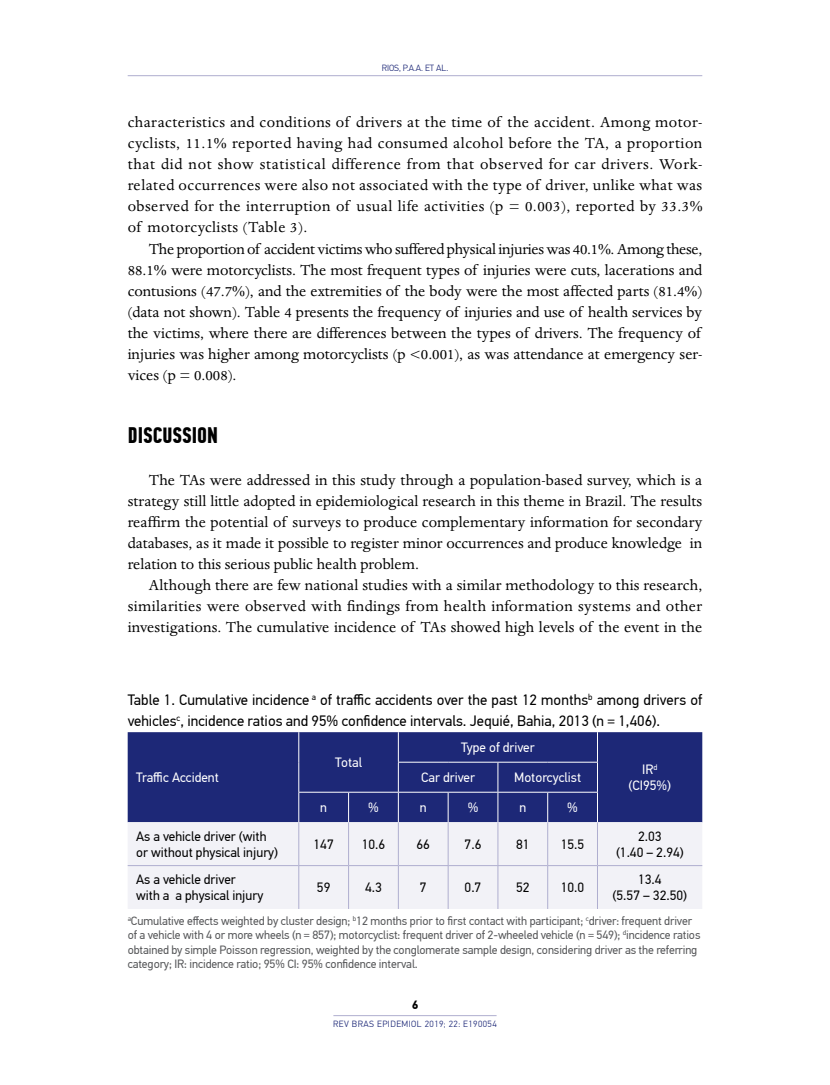
<style>
.page{position:relative;width:830px;height:1085px;background:#fff}
.page>*{position:absolute;margin:0;border:0;box-sizing:border-box;transform-origin:0 0}
.t1{font:700 22.5px "PF Din Text Comp Pro";color:#000}
.t2{font:16.5px/21px "Dante MT Std";color:#000;text-align:justify}
.t3{font:15px/21px "PF Din Text Pro";color:#000}
.t4{font:13.5px/16.2px "PF Din Text Pro";color:#000}
.t5{font:13.5px/16.2px "PF Din Text Pro";color:#fff;text-align:center}
.t6{font:12px/14.4px "PF Din Text Pro";letter-spacing:-.01em;color:#58595b}
.t7{font:700 12px "PF Din Text Pro";color:#000}
.t8{font:300 9px "PF Din Text Pro";letter-spacing:.05em;color:#1d2877}
</style>
<div class="page">
<hr style="left:128px;top:75px;width:574px;height:1px;background:#afaecf">
<hr style="left:333px;top:1015px;width:163px;height:1px;background:#afaecf">
<div style="left:128px;top:732px;width:574px;height:90px;background:#1d2877"></div>
<div style="left:128px;top:822px;width:574px;height:86px;background:#f2f2f7"></div>
<hr style="left:298px;top:822px;width:1px;height:43px;background:#afaecf">
<hr style="left:348px;top:822px;width:1px;height:43px;background:#afaecf">
<hr style="left:398px;top:822px;width:1px;height:43px;background:#afaecf">
<hr style="left:447px;top:822px;width:1px;height:43px;background:#afaecf">
<hr style="left:497px;top:822px;width:1px;height:43px;background:#afaecf">
<hr style="left:547px;top:822px;width:1px;height:43px;background:#afaecf">
<hr style="left:596px;top:822px;width:1px;height:43px;background:#afaecf">
<hr style="left:128px;top:865px;width:170px;height:1px;background:#afaecf">
<hr style="left:298px;top:865px;width:50px;height:1px;background:#afaecf">
<hr style="left:298px;top:865px;width:1px;height:43px;background:#afaecf">
<hr style="left:348px;top:865px;width:50px;height:1px;background:#afaecf">
<hr style="left:348px;top:865px;width:1px;height:43px;background:#afaecf">
<hr style="left:398px;top:865px;width:50px;height:1px;background:#afaecf">
<hr style="left:398px;top:865px;width:1px;height:43px;background:#afaecf">
<hr style="left:448px;top:865px;width:49px;height:1px;background:#afaecf">
<hr style="left:447px;top:865px;width:1px;height:43px;background:#afaecf">
<hr style="left:497px;top:865px;width:50px;height:1px;background:#afaecf">
<hr style="left:497px;top:865px;width:1px;height:43px;background:#afaecf">
<hr style="left:547px;top:865px;width:50px;height:1px;background:#afaecf">
<hr style="left:547px;top:865px;width:1px;height:43px;background:#afaecf">
<hr style="left:597px;top:865px;width:105px;height:1px;background:#afaecf">
<hr style="left:596px;top:865px;width:1px;height:43px;background:#afaecf">
<hr style="left:298px;top:732px;width:1px;height:30px;background:#fff">
<svg style="left:298px;top:762px;width:1px;height:29px"></svg>
<hr style="left:398px;top:761px;width:50px;height:1px;background:#fff">
<svg style="left:398px;top:732px;width:1px;height:59px"></svg>
<hr style="left:448px;top:761px;width:49px;height:1px;background:#fff">
<hr style="left:497px;top:761px;width:50px;height:1px;background:#fff">
<svg style="left:497px;top:762px;width:1px;height:29px"></svg>
<hr style="left:547px;top:761px;width:50px;height:1px;background:#fff">
<svg style="left:596px;top:732px;width:1px;height:59px"></svg>
<hr style="left:298px;top:791px;width:50px;height:1px;background:#fff">
<hr style="left:298px;top:792px;width:1px;height:30px;background:#fff">
<hr style="left:348px;top:791px;width:50px;height:1px;background:#fff">
<hr style="left:348px;top:792px;width:1px;height:30px;background:#fff">
<hr style="left:398px;top:791px;width:50px;height:1px;background:#fff">
<hr style="left:398px;top:792px;width:1px;height:30px;background:#fff">
<hr style="left:448px;top:791px;width:49px;height:1px;background:#fff">
<hr style="left:447px;top:792px;width:1px;height:30px;background:#fff">
<hr style="left:497px;top:791px;width:50px;height:1px;background:#fff">
<hr style="left:497px;top:792px;width:1px;height:30px;background:#fff">
<hr style="left:547px;top:791px;width:50px;height:1px;background:#fff">
<hr style="left:547px;top:792px;width:1px;height:30px;background:#fff">
<hr style="left:596px;top:792px;width:1px;height:30px;background:#fff">
<p class="t8" style="left:381px;top:63px;width:68px">RIOS, P.A.A. ET AL.</p>
<p class="t2" style="left:128px;top:112px;width:576px">characteristics and conditions of drivers at the time of the accident. Among motor&shy;cyclists, 11.1% reported having had consumed alcohol before the TA, a proportion that did not show statistical difference from that observed for car drivers. Work&shy;related occurrences were also not associated with the type of driver, unlike what was observed for the interruption of usual life activities (p = 0.003), reported by 33.3% of motorcyclists (Table 3).</p>
<p class="t2" style="left:128px;top:238px;width:576px;text-indent:21px">The proportion of accident victims who suffered physical injuries was 40.1%. Among these, 88.1% were motorcyclists. The most frequent types of injuries were cuts, lacerations and contusions (47.7%), and the extremities of the body were the most affected parts (81.4%) (data not shown). Table 4 presents the frequency of injuries and use of health services by the victims, where there are differences between the types of drivers. The frequency of injuries was higher among motorcyclists (p &lt;0.001), as was attendance at emergency ser&shy;vices (p = 0.008).</p>
<h1 class="t1" style="left:128px;top:421px;width:92px">DISCUSSION</h1>
<p class="t2" style="left:128px;top:469px;width:576px;text-indent:21px">The TAs were addressed in this study through a population-based survey, which is a strategy still little adopted in epidemiological research in this theme in Brazil. The results reaffirm the potential of surveys to produce complementary information for secondary databases, as it made it possible to register minor occurrences and produce knowledge in relation to this serious public health problem.</p>
<p class="t2" style="left:128px;top:574px;width:576px;text-indent:21px">Although there are few national studies with a similar methodology to this research, similarities were observed with findings from health information systems and other investigations. The cumulative incidence of TAs showed high levels of the event in the</p>
<p class="t3" style="left:128px;top:689px;width:576px">Table 1. Cumulative incidence <sup>a</sup> of traffic accidents over the past 12 months<sup>b</sup> among drivers of vehicles<sup>c</sup>, incidence ratios and 95% confidence intervals. Jequié, Bahia, 2013 (n = 1,406).</p>
<p class="t5" style="left:136px;top:769px;width:84px">Traffic Accident</p>
<p class="t5" style="left:335px;top:754px;width:28px">Total</p>
<p class="t5" style="left:461px;top:739px;width:75px">Type of driver</p>
<p class="t5" style="left:421px;top:769px;width:55px">Car driver</p>
<p class="t5" style="left:514px;top:769px;width:68px">Motorcyclist</p>
<p class="t5" style="left:320px;top:799px;width:8px">n</p>
<p class="t5" style="left:368px;top:799px;width:12px">%</p>
<p class="t5" style="left:419px;top:799px;width:8px">n</p>
<p class="t5" style="left:467px;top:799px;width:12px">%</p>
<p class="t5" style="left:519px;top:799px;width:8px">n</p>
<p class="t5" style="left:567px;top:799px;width:12px">%</p>
<p class="t5" style="left:628px;top:761px;width:44px">IR<sup>d </sup>(CI95%)</p>
<p class="t4" style="left:136px;top:828px;width:143px">As a vehicle driver (with or without physical injury)</p>
<p class="t4" style="left:313px;top:836px;width:22px">147</p>
<p class="t4" style="left:361px;top:836px;width:25px">10.6</p>
<p class="t4" style="left:416px;top:836px;width:15px">66</p>
<p class="t4" style="left:464px;top:836px;width:18px">7.6</p>
<p class="t4" style="left:516px;top:836px;width:15px">81</p>
<p class="t4" style="left:560px;top:836px;width:25px">15.5</p>
<p class="t4" style="left:615px;top:828px;width:69px;text-align:center">2.03<br>(1.40 – 2.94)</p>
<p class="t4" style="left:136px;top:871px;width:129px">As a vehicle driver<br>with a a physical injury</p>
<p class="t4" style="left:317px;top:879px;width:15px">59</p>
<p class="t4" style="left:365px;top:879px;width:18px">4.3</p>
<p class="t4" style="left:419px;top:879px;width:8px">7</p>
<p class="t4" style="left:464px;top:879px;width:18px">0.7</p>
<p class="t4" style="left:516px;top:879px;width:15px">52</p>
<p class="t4" style="left:560px;top:879px;width:25px">10.0</p>
<p class="t4" style="left:612px;top:871px;width:76px;text-align:center">13.4<br>(5.57 – 32.50)</p>
<p class="t6" style="left:128px;top:913px;width:574px"><sup>a</sup>Cumulative effects weighted by cluster design; <sup>b</sup>12 months prior to first contact with participant; <sup>c</sup>driver: frequent driver of a vehicle with 4 or more wheels (n = 857); motorcyclist: frequent driver of 2-wheeled vehicle (n = 549); <sup>d</sup>incidence ratios obtained by simple Poisson regression, weighted by the conglomerate sample design, considering driver as the referring category; IR: incidence ratio; 95% CI: 95% confidence interval.</p>
<p class="t7" style="left:411px;top:997px;width:8px">6</p>
<p class="t8" style="left:333px;top:1018px;width:165px">REV BRAS EPIDEMIOL 2019; 22: E190054</p>
</div>
